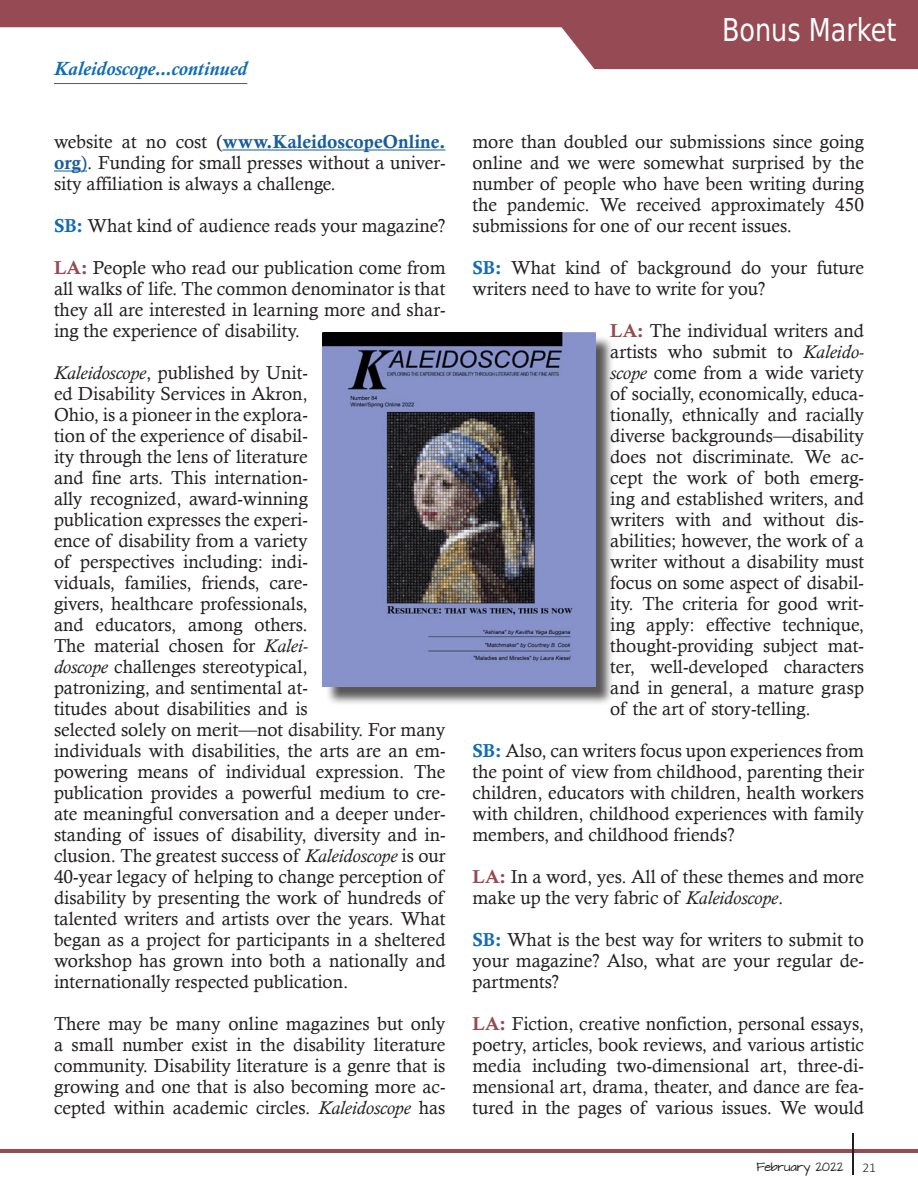
<style>
.page{position:relative;width:918px;height:1188px;background:#fff}
.page>*{position:absolute;margin:0;border:0;box-sizing:border-box;transform-origin:0 0}
.t1{font:31.5px "DejaVu Sans Condensed";color:#fff;scale:.9 1}
.t2{font:italic 700 19.5px "Calisto";color:#126cb3}
.t3{font:18.75px/21px "Calisto";color:#231f20;text-align:justify}
.t4{font:300 13.5px "Calibri";color:#231f20}
.t5{font:10.2px "Architects Daughter";color:#231f20}
.s1{font-family:"Calis MT Bol";color:#175d9e}
.s2{color:#175d9e}
.s3{font-family:"Calis MT Bol";color:#126cb3}
.s4{font-family:"Calis MT Bol";color:#964a53}
.s5{font-style:italic}
</style>
<div class="page">
<hr style="left:0;top:1149px;width:918px;height:4px;background:#964a53">
<hr style="left:852px;top:1133px;width:2px;height:42px;background:#231f20">
<svg style="left:0;top:0;width:918px;height:69px;fill:#964a53"></svg>
<hr style="left:222px;top:150px;width:223px;height:1px;background:#175d9e">
<hr style="left:54px;top:171px;width:33px;height:1px;background:#175d9e">
<hr style="left:54px;top:83px;width:193px;height:1px;background:#57585a">
<div style="left:325px;top:335px;width:289px;height:370px;background:#231f20;opacity:.75"></div>
<img style="left:323px;top:333px;width:272px;height:354px">
<p class="t2" style="left:54px;top:57px;width:195px">Kaleidoscope...continued</p>
<p class="t3" style="left:54px;top:131px;width:393px">website at no cost (<span class="s1">www.KaleidoscopeOnline. org</span><span class="s2">)</span>. Funding for small presses without a univer&shy;sity affiliation is always a challenge.</p>
<p class="t3" style="left:54px;top:215px;width:393px"><span class="s3">SB:</span> What kind of audience reads your magazine?</p>
<p class="t3" style="left:54px;top:257px;width:393px"><span class="s4">LA:</span> People who read our publication come from all walks of life. The common denominator is that they all are interested in learning more and shar&shy;ing the experience of disability.</p>
<p class="t3" style="left:54px;top:362px;width:393px;text-align:left"><span class="s5">Kaleidoscope</span>, published by Unit-<br>ed Disability Services in Akron,<br>Ohio, is a pioneer in the explora-<br>tion of the experience of disabil-<br>ity through the lens of literature<br>and fine arts. This internation-<br>ally recognized, award-winning<br>publication expresses the experi-<br>ence of disability from a variety<br>of perspectives including: indi-<br>viduals, families, friends, care-<br>givers, healthcare professionals,<br>and educators, among others.<br>The material chosen for <span class="s5">Kalei-<br>doscope</span> challenges stereotypical,<br>patronizing, and sentimental at-<br>titudes about disabilities and is<br>selected solely on merit—not disability. For many individuals with disabilities, the arts are an em&shy;powering means of individual expression. The publication provides a powerful medium to cre&shy;ate meaningful conversation and a deeper under&shy;standing of issues of disability, diversity and in&shy;clusion. The greatest success of <span class="s5">Kaleidoscope</span> is our 40-year legacy of helping to change perception of disability by presenting the work of hundreds of talented writers and artists over the years. What began as a project for participants in a sheltered workshop has grown into both a nationally and internationally respected publication.</p>
<p class="t3" style="left:54px;top:1013px;width:393px">There may be many online magazines but only a small number exist in the disability literature community. Disability literature is a genre that is growing and one that is also becoming more ac&shy;cepted within academic circles. <span class="s5">Kaleidoscope</span> has</p>
<p class="t1" style="left:722px;top:4px;width:195px">Bonus Market</p>
<p class="t3" style="left:472px;top:131px;width:393px">more than doubled our submissions since going online and we were somewhat surprised by the number of people who have been writing during the pandemic. We received approximately 450 submissions for one of our recent issues.</p>
<p class="t3" style="left:472px;top:257px;width:393px"><span class="s3">SB:</span> What kind of background do your future writers need to have to write for you?</p>
<p class="t3" style="left:610px;top:320px;width:255px"><span class="s4">LA:</span> The individual writers and artists who submit to <span class="s5">Kaleido&shy;scope</span> come from a wide variety of socially, economically, educa&shy;tionally, ethnically and racially diverse backgrounds—disability does not discriminate. We ac&shy;cept the work of both emerg&shy;ing and established writers, and writers with and without dis&shy;abilities; however, the work of a writer without a disability must focus on some aspect of disabil&shy;ity. The criteria for good writ&shy;ing apply: effective technique, thought-providing subject mat&shy;ter, well-developed characters and in general, a mature grasp of the art of story-telling.</p>
<p class="t3" style="left:472px;top:740px;width:393px"><span class="s3">SB:</span> Also, can writers focus upon experiences from the point of view from childhood, parenting their children, educators with children, health workers with children, childhood experiences with family members, and childhood friends?</p>
<p class="t3" style="left:472px;top:866px;width:393px"><span class="s4">LA:</span> In a word, yes. All of these themes and more make up the very fabric of <span class="s5">Kaleidoscope</span>.</p>
<p class="t3" style="left:472px;top:929px;width:393px"><span class="s3">SB:</span> What is the best way for writers to submit to your magazine? Also, what are your regular de&shy;partments?</p>
<p class="t3" style="left:472px;top:1013px;width:393px"><span class="s4">LA:</span> Fiction, creative nonfiction, personal essays, poetry, articles, book reviews, and various artistic media including two-dimensional art, three-di&shy;mensional art, drama, theater, and dance are fea&shy;tured in the pages of various issues. We would</p>
<p class="t5" style="left:757px;top:1159px;width:88px">February 2022</p>
<p class="t4" style="left:862px;top:1159px;width:15px">21</p>
</div>
